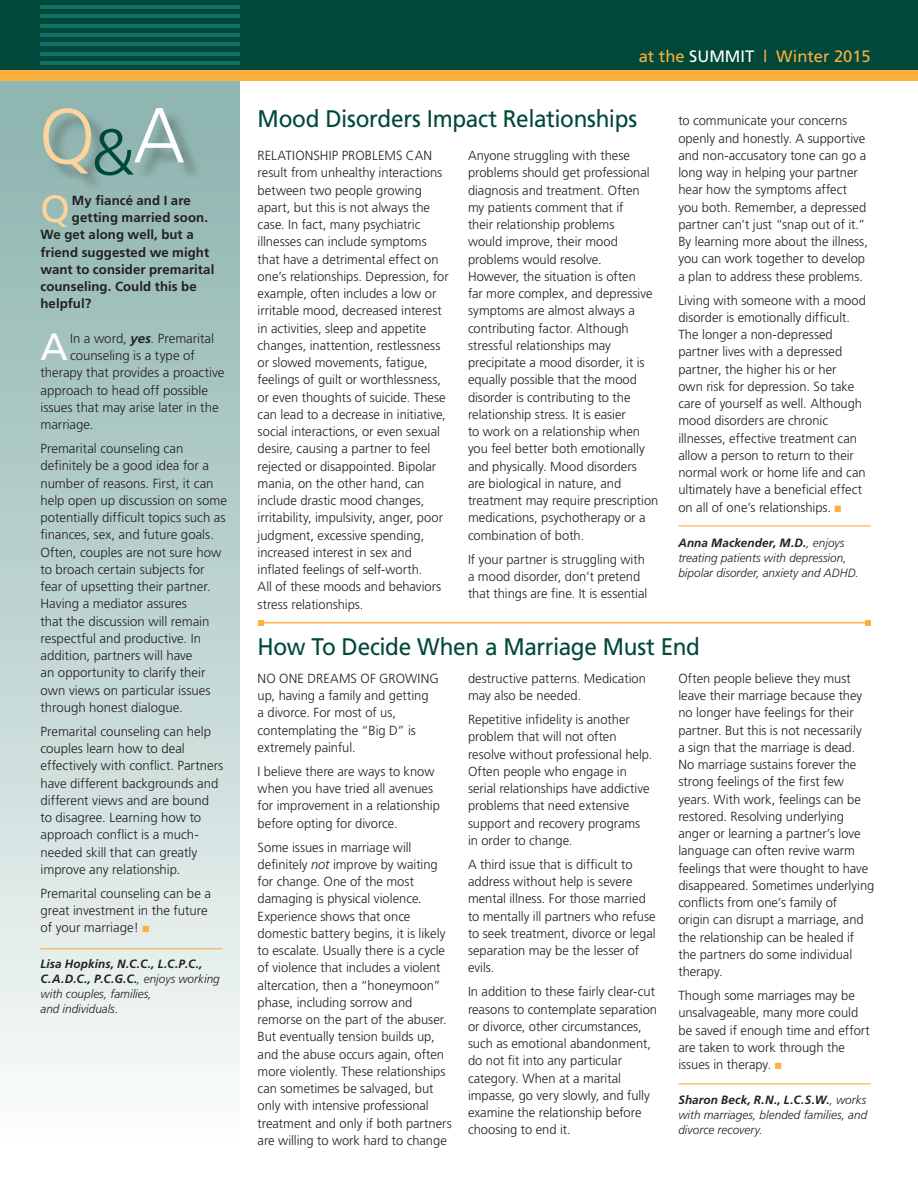
<style>
.page{position:relative;width:918px;height:1188px;background:#fff}
.page>*{position:absolute;margin:0;border:0;box-sizing:border-box;transform-origin:0 0}
.t1{font:37.95px "Frutiger";color:#fdd49b}
.t2{font:37.95px "Frutiger";color:#fff}
.t3{font:24px "Frutiger";letter-spacing:-.015em;color:#004839;scale:.94 1}
.t4{font:16.5px "Frutiger";color:#fbb03f}
.t5{font:300 13.2px/17.2px "Frutiger";color:#231f20}
.t6{font:700 13.2px "Frutiger";letter-spacing:.005em;color:#231f20}
.t7{font:italic 300 12px/15px "Frutiger";color:#231f20}
.s1{font-weight:700;font-style:italic}
.s2{color:#fbb03f}
.s3{font-weight:700}
.s4{color:#fff}
.s5{font-style:italic}
</style>
<div class="page">
<div style="left:0;top:81px;width:240px;height:1107px;background:linear-gradient(to bottom,#88b1ab,#fefffe)"></div>
<div style="left:46px;top:110px;width:64px;height:82px;background:#231f20;opacity:.35"></div>
<div style="left:137px;top:111px;width:65px;height:70px;background:#231f20;opacity:.35"></div>
<svg style="left:43px;top:108px;width:141px;height:68px;background:#94b1a7"></svg>
<div style="left:0;top:0;width:918px;height:78px;background:#004839"></div>
<div style="left:0;top:70px;width:918px;height:11px;background:#fbb03f"></div>
<hr style="left:40px;top:5px;width:200px;height:3px;background:#107065">
<hr style="left:40px;top:15px;width:200px;height:3px;background:#107065">
<hr style="left:40px;top:24px;width:200px;height:3px;background:#107065">
<hr style="left:40px;top:33px;width:200px;height:4px;background:#107065">
<hr style="left:40px;top:43px;width:200px;height:3px;background:#107065">
<hr style="left:40px;top:52px;width:200px;height:3px;background:#107065">
<hr style="left:40px;top:62px;width:200px;height:3px;background:#107065">
<hr style="left:261px;top:622px;width:607px;height:1px;background:#fbb03f">
<svg style="left:258px;top:620px;width:6px;height:6px"></svg>
<svg style="left:865px;top:620px;width:6px;height:6px"></svg>
<hr style="left:678px;top:525px;width:193px;height:1px;background:#fbb03f">
<hr style="left:678px;top:1083px;width:193px;height:1px;background:#fbb03f">
<hr style="left:40px;top:948px;width:182px;height:1px;background:#fbb03f">
<p class="t1" style="left:40px;top:187px;width:31px">Q</p>
<p class="t6" style="left:72px;top:193px;width:120px">My fiancé and I are</p>
<p class="t6" style="left:72px;top:210px;width:138px">getting married soon.</p>
<p class="t6" style="left:40px;top:227px;width:155px">We get along well, but a</p>
<p class="t6" style="left:40px;top:244px;width:170px">friend suggested we might</p>
<p class="t6" style="left:40px;top:262px;width:175px">want to consider premarital</p>
<p class="t6" style="left:40px;top:279px;width:158px">counseling. Could this be</p>
<p class="t6" style="left:40px;top:296px;width:52px">helpful?</p>
<p class="t2" style="left:40px;top:325px;width:29px">A</p>
<p class="t5" style="left:70px;top:330px;width:146px">In a word, <span class="s1">yes</span>. Premarital</p>
<p class="t5" style="left:70px;top:347px;width:126px">counseling is a type of</p>
<p class="t5" style="left:40px;top:364px;width:186px">therapy that provides a proactive</p>
<p class="t5" style="left:40px;top:382px;width:169px">approach to head off possible</p>
<p class="t5" style="left:40px;top:399px;width:180px">issues that may arise later in the</p>
<p class="t5" style="left:40px;top:416px;width:55px">marriage.</p>
<p class="t5" style="left:40px;top:440px;width:188px">Premarital counseling can definitely be a good idea for a number of reasons. First, it can help open up discussion on some potentially difficult topics such as finances, sex, and future goals.<br>Often, couples are not sure how to broach certain subjects for fear of upsetting their partner.<br>Having a mediator assures<br>that the discussion will remain respectful and productive. In addition, partners will have<br>an opportunity to clarify their own views on particular issues through honest dialogue.</p>
<p class="t5" style="left:40px;top:723px;width:184px">Premarital counseling can help couples learn how to deal effectively with conflict. Partners have different backgrounds and different views and are bound to disagree. Learning how to approach conflict is a much&shy;needed skill that can greatly improve any relationship.</p>
<p class="t5" style="left:40px;top:885px;width:172px">Premarital counseling can be a great investment in the future of your marriage! <span class="s2">■</span></p>
<p class="t7" style="left:40px;top:956px;width:181px"><span class="s3">Lisa Hopkins, N.C.C., L.C.P.C.,<br>C.A.D.C., P.C.G.C.</span>, enjoys working with couples, families,<br>and individuals.</p>
<p class="t4" style="left:639px;top:46px;width:233px">at the <span class="s4">SUMMIT</span> | Winter 2015</p>
<p class="t3" style="left:258px;top:104px;width:405px">Mood Disorders Impact Relationships</p>
<p class="t5" style="left:258px;top:147px;width:193px">RELATIONSHIP PROBLEMS CAN result from unhealthy interactions between two people growing apart, but this is not always the case. In fact, many psychiatric illnesses can include symptoms that have a detrimental effect on one’s relationships. Depression, for example, often includes a low or irritable mood, decreased interest in activities, sleep and appetite changes, inattention, restlessness or slowed movements, fatigue, feelings of guilt or worthlessness, or even thoughts of suicide. These can lead to a decrease in initiative, social interactions, or even sexual desire, causing a partner to feel rejected or disappointed. Bipolar mania, on the other hand, can include drastic mood changes, irritability, impulsivity, anger, poor judgment, excessive spending, increased interest in sex and inflated feelings of self-worth.<br>All of these moods and behaviors stress relationships.</p>
<p class="t5" style="left:468px;top:147px;width:192px">Anyone struggling with these problems should get professional diagnosis and treatment. Often my patients comment that if<br>their relationship problems<br>would improve, their mood problems would resolve.<br>However, the situation is often<br>far more complex, and depressive symptoms are almost always a contributing factor. Although stressful relationships may precipitate a mood disorder, it is equally possible that the mood disorder is contributing to the relationship stress. It is easier<br>to work on a relationship when you feel better both emotionally and physically. Mood disorders<br>are biological in nature, and treatment may require prescription medications, psychotherapy or a combination of both.</p>
<p class="t5" style="left:468px;top:551px;width:181px">If your partner is struggling with a mood disorder, don’t pretend that things are fine. It is essential</p>
<p class="t5" style="left:678px;top:112px;width:191px">to communicate your concerns openly and honestly. A supportive and non-accusatory tone can go a long way in helping your partner hear how the symptoms affect you both. Remember, a depressed partner can’t just “snap out of it.”<br>By learning more about the illness, you can work together to develop a plan to address these problems.</p>
<p class="t5" style="left:678px;top:292px;width:189px">Living with someone with a mood disorder is emotionally difficult.<br>The longer a non-depressed partner lives with a depressed partner, the higher his or her<br>own risk for depression. So take care of yourself as well. Although mood disorders are chronic illnesses, effective treatment can allow a person to return to their normal work or home life and can ultimately have a beneficial effect on all of one’s relationships. <span class="s2">■</span></p>
<p class="t7" style="left:678px;top:535px;width:182px"><span class="s3">Anna Mackender, M.D.</span>, enjoys treating patients with depression, bipolar disorder, anxiety and ADHD.</p>
<p class="t3" style="left:258px;top:632px;width:472px">How To Decide When a Marriage Must End</p>
<p class="t5" style="left:258px;top:670px;width:183px">NO ONE DREAMS OF GROWING up, having a family and getting<br>a divorce. For most of us, contemplating the “Big D” is extremely painful.</p>
<p class="t5" style="left:258px;top:763px;width:184px">I believe there are ways to know when you have tried all avenues for improvement in a relationship before opting for divorce.</p>
<p class="t5" style="left:258px;top:839px;width:196px">Some issues in marriage will definitely <span class="s5">not</span> improve by waiting for change. One of the most damaging is physical violence.<br>Experience shows that once domestic battery begins, it is likely to escalate. Usually there is a cycle of violence that includes a violent altercation, then a “honeymoon” phase, including sorrow and remorse on the part of the abuser.<br>But eventually tension builds up, and the abuse occurs again, often more violently. These relationships can sometimes be salvaged, but only with intensive professional treatment and only if both partners are willing to work hard to change</p>
<p class="t5" style="left:468px;top:670px;width:179px">destructive patterns. Medication may also be needed.</p>
<p class="t5" style="left:468px;top:711px;width:186px">Repetitive infidelity is another problem that will not often resolve without professional help.<br>Often people who engage in serial relationships have addictive problems that need extensive support and recovery programs in order to change.</p>
<p class="t5" style="left:468px;top:856px;width:189px">A third issue that is difficult to address without help is severe mental illness. For those married to mentally ill partners who refuse to seek treatment, divorce or legal separation may be the lesser of evils.</p>
<p class="t5" style="left:468px;top:983px;width:191px">In addition to these fairly clear-cut reasons to contemplate separation or divorce, other circumstances, such as emotional abandonment, do not fit into any particular category. When at a marital impasse, go very slowly, and fully examine the relationship before choosing to end it.</p>
<p class="t5" style="left:678px;top:670px;width:198px">Often people believe they must leave their marriage because they no longer have feelings for their partner. But this is not necessarily<br>a sign that the marriage is dead.<br>No marriage sustains forever the strong feelings of the first few years. With work, feelings can be restored. Resolving underlying anger or learning a partner’s love language can often revive warm feelings that were thought to have disappeared. Sometimes underlying conflicts from one’s family of<br>origin can disrupt a marriage, and the relationship can be healed if the partners do some individual therapy.</p>
<p class="t5" style="left:678px;top:987px;width:193px">Though some marriages may be unsalvageable, many more could be saved if enough time and effort are taken to work through the issues in therapy. <span class="s2">■</span></p>
<p class="t7" style="left:678px;top:1093px;width:190px;text-align:justify"><span class="s3">Sharon Beck, R.N., L.C.S.W.</span>, works with marriages, blended families, and divorce recovery.</p>
</div>
